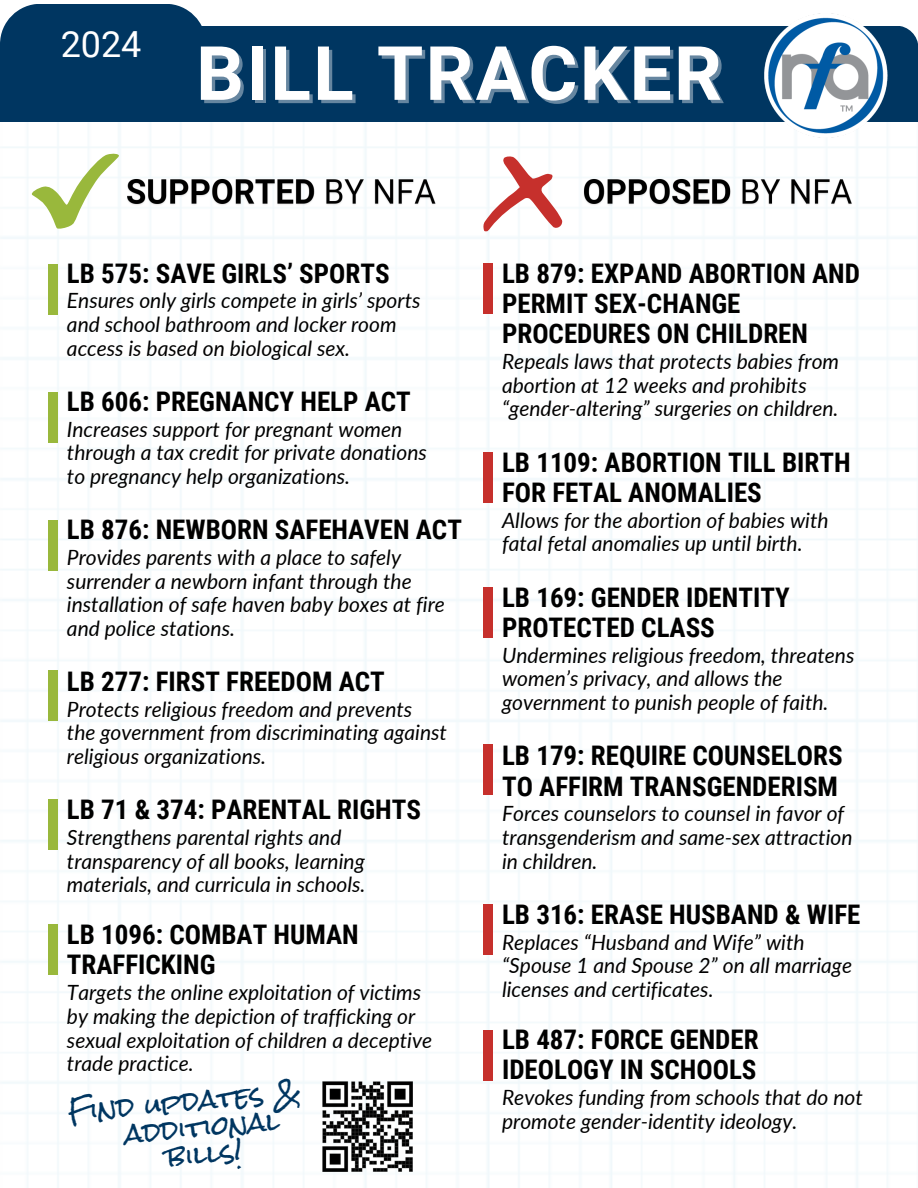
<style>
.page{position:relative;width:918px;height:1188px;background:#fff}
.page>*{position:absolute;margin:0;border:0;box-sizing:border-box;transform-origin:0 0}
.t1{font:700 75px "Roboto";letter-spacing:.03em;color:#fff}
.t2{font:36px "Roboto";color:#fff}
.t3{font:700 27px/30.3px "Roboto Condensed";color:#000}
.t4{font:25.5px "Rock Salt";color:#003661}
.t5{font:italic 21px/23.7px "Lato";color:#000}
</style>
<div class="page">
<img style="left:0;top:122px;width:918px;height:1066px">
<div style="left:483px;top:452px;width:10px;height:51px;background:#c6302c"></div>
<div style="left:483px;top:263px;width:10px;height:51px;background:#c6302c"></div>
<div style="left:483px;top:587px;width:10px;height:51px;background:#c6302c"></div>
<div style="left:483px;top:745px;width:10px;height:50px;background:#c6302c"></div>
<div style="left:483px;top:904px;width:10px;height:50px;background:#c6302c"></div>
<div style="left:48px;top:264px;width:10px;height:51px;background:#99b83c"></div>
<div style="left:48px;top:392px;width:10px;height:50px;background:#99b83c"></div>
<div style="left:48px;top:520px;width:10px;height:51px;background:#99b83c"></div>
<div style="left:48px;top:671px;width:10px;height:50px;background:#99b83c"></div>
<div style="left:48px;top:799px;width:10px;height:51px;background:#99b83c"></div>
<div style="left:48px;top:924px;width:10px;height:50px;background:#99b83c"></div>
<div style="left:483px;top:1030px;width:10px;height:51px;background:#c6302c"></div>
<div style="left:0;top:47px;width:918px;height:75px;background:#003661"></div>
<div style="left:0;top:26px;width:918px;height:45px;background:#003661;border-radius:22px"></div>
<div style="left:0;top:4px;width:206px;height:81px;background:#003661;border-radius:40px"></div>
<img style="left:581px;top:174px;width:275px;height:38px">
<svg style="left:483px;top:156px;width:80px;height:75px"></svg>
<svg style="left:29px;top:153px;width:90px;height:76px"></svg>
<img style="left:322px;top:1081px;width:90px;height:90px">
<img style="left:761px;top:13px;width:130px;height:129px">
<img style="left:123px;top:174px;width:318px;height:38px">
<p class="t2" style="left:61px;top:23px;width:82px">2024</p>
<p class="t1" style="left:196px;top:30px;width:527px">BILL TRACKER</p>
<p class="t3" style="left:67px;top:258px;width:324px">LB 575: SAVE GIRLS’ SPORTS</p>
<p class="t5" style="left:67px;top:288px;width:355px">Ensures only girls compete in girls’ sports</p>
<p class="t5" style="left:67px;top:312px;width:331px">and school bathroom and locker room</p>
<p class="t5" style="left:67px;top:336px;width:285px">access is based on biological sex.</p>
<p class="t3" style="left:67px;top:386px;width:345px">LB 606: PREGNANCY HELP ACT</p>
<p class="t5" style="left:67px;top:417px;width:361px">Increases support for pregnant women through a tax credit for private donations</p>
<p class="t5" style="left:67px;top:464px;width:285px">to pregnancy help organizations.</p>
<p class="t3" style="left:67px;top:515px;width:397px">LB 876: NEWBORN SAFEHAVEN ACT</p>
<p class="t5" style="left:67px;top:545px;width:379px">Provides parents with a place to safely surrender a newborn infant through the installation of safe haven baby boxes at fire and police stations.</p>
<p class="t3" style="left:67px;top:667px;width:319px">LB 277: FIRST FREEDOM ACT</p>
<p class="t5" style="left:67px;top:697px;width:347px">Protects religious freedom and prevents</p>
<p class="t5" style="left:67px;top:720px;width:382px">the government from discriminating against religious organizations.</p>
<p class="t3" style="left:67px;top:795px;width:356px">LB 71 &amp; 374: PARENTAL RIGHTS</p>
<p class="t5" style="left:67px;top:825px;width:276px">Strengthens parental rights and</p>
<p class="t5" style="left:67px;top:849px;width:299px">transparency of all books, learning</p>
<p class="t5" style="left:67px;top:872px;width:300px">materials, and curricula in schools.</p>
<p class="t3" style="left:67px;top:920px;width:293px">LB 1096: COMBAT HUMAN<br>TRAFFICKING</p>
<p class="t5" style="left:67px;top:980px;width:356px">Targets the online exploitation of victims</p>
<p class="t5" style="left:67px;top:1004px;width:367px">by making the depiction of trafficking or sexual exploitation of children a deceptive trade practice.</p>
<p class="t4" style="left:67px;top:1098px;width:235px;rotate:-5deg">Find updates &amp;</p>
<p class="t4" style="left:124px;top:1120px;width:157px;rotate:-5deg">additional</p>
<p class="t4" style="left:166px;top:1144px;width:77px;rotate:-5deg">bills!</p>
<p class="t3" style="left:502px;top:258px;width:359px">LB 879: EXPAND ABORTION AND<br>PERMIT SEX-CHANGE<br>PROCEDURES ON CHILDREN</p>
<p class="t5" style="left:502px;top:349px;width:339px">Repeals laws that protects babies from abortion at 12 weeks and prohibits “gender-altering” surgeries on children.</p>
<p class="t3" style="left:502px;top:447px;width:350px">LB 1109: ABORTION TILL BIRTH</p>
<p class="t3" style="left:502px;top:478px;width:261px">FOR FETAL ANOMALIES</p>
<p class="t5" style="left:502px;top:508px;width:328px">Allows for the abortion of babies with fatal fetal anomalies up until birth.</p>
<p class="t3" style="left:502px;top:582px;width:289px">LB 169: GENDER IDENTITY<br>PROTECTED CLASS</p>
<p class="t5" style="left:502px;top:643px;width:354px">Undermines religious freedom, threatens women’s privacy, and allows the government to punish people of faith.</p>
<p class="t3" style="left:502px;top:741px;width:342px">LB 179: REQUIRE COUNSELORS<br>TO AFFIRM TRANSGENDERISM</p>
<p class="t5" style="left:502px;top:801px;width:352px">Forces counselors to counsel in favor of transgenderism and same-sex attraction in children.</p>
<p class="t3" style="left:502px;top:899px;width:360px">LB 316: ERASE HUSBAND &amp; WIFE</p>
<p class="t5" style="left:502px;top:930px;width:352px">Replaces “Husband and Wife” with “Spouse 1 and Spouse 2” on all marriage licenses and certificates.</p>
<p class="t3" style="left:502px;top:1024px;width:258px">LB 487: FORCE GENDER<br>IDEOLOGY IN SCHOOLS</p>
<p class="t5" style="left:502px;top:1085px;width:362px">Revokes funding from schools that do not promote gender-identity ideology.</p>
</div>
